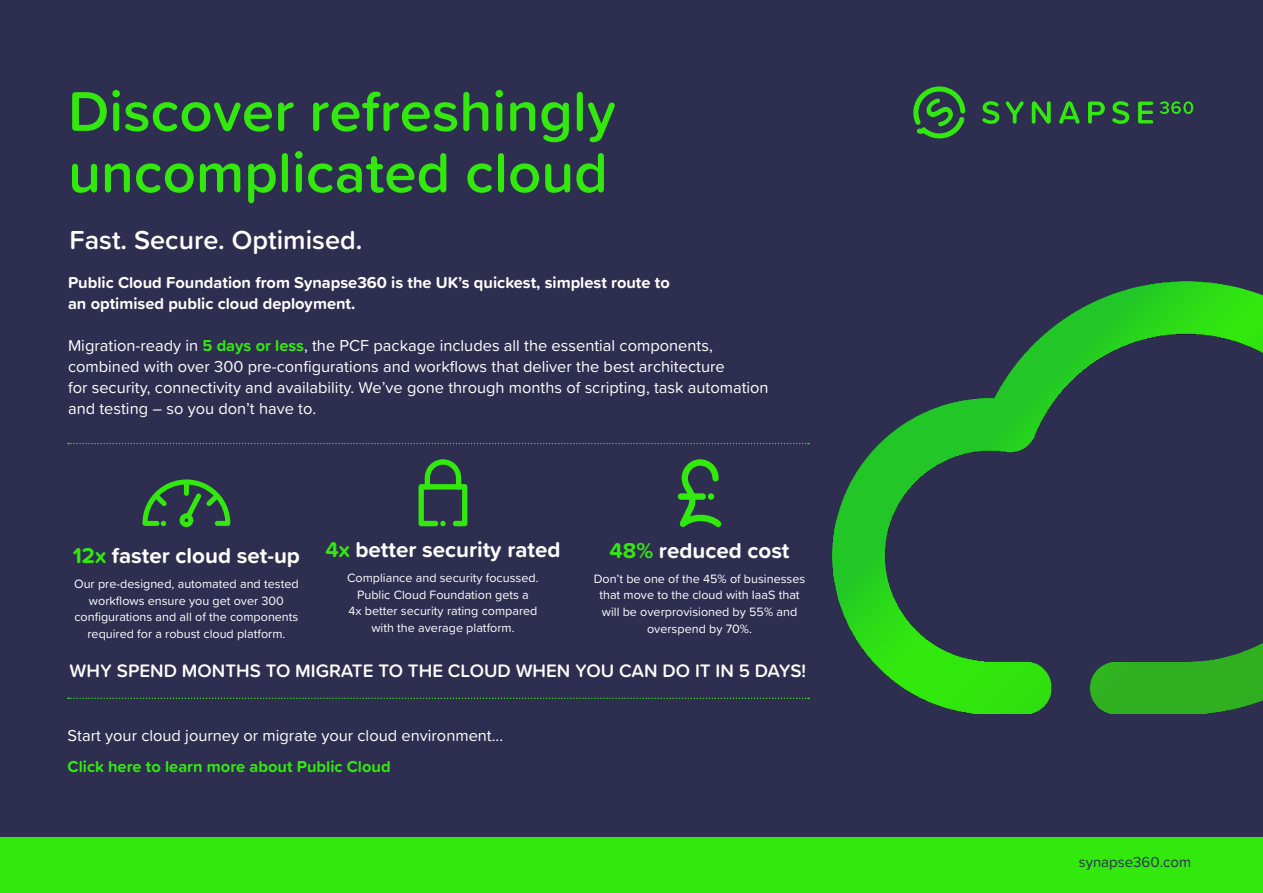
<style>
.page{position:relative;width:1263px;height:893px;background:#2e2e51}
.page>*{position:absolute;margin:0;border:0;box-sizing:border-box;transform-origin:0 0}
.t1{font:600 58.05px/61.2px "Proxima Soft";color:#32e80d}
.t2{font:600 27px "Proxima Soft";color:#fff}
.t3{font:700 22.35px "Proxima Soft";color:#fff}
.t4{font:600 18.75px "Proxima Soft";color:#fff}
.t5{font:16.5px/21px "Proxima Soft";color:#fff}
.t6{font:700 16.5px/21px "Proxima Soft";color:#fff}
.t7{font:700 16.5px "Proxima Soft";color:#32e80d}
.t8{font:15px "Proxima Soft";color:#2e2e51}
.t9{font:12.6px/16.8px "Proxima Soft";color:#fff;text-align:center}
.s1{font-weight:700;color:#33e80d}
.s2{color:#32e80d}
</style>
<div class="page">
<img style="left:836px;top:281px;width:427px;height:432px">
<img style="left:832px;top:520px;width:240px;height:193px">
<svg style="left:982px;top:101px;width:17px;height:23px"></svg>
<svg style="left:1006px;top:101px;width:17px;height:23px"></svg>
<svg style="left:1032px;top:101px;width:19px;height:23px"></svg>
<svg style="left:1059px;top:101px;width:20px;height:23px"></svg>
<svg style="left:1088px;top:102px;width:17px;height:22px"></svg>
<svg style="left:1112px;top:101px;width:17px;height:23px"></svg>
<svg style="left:1138px;top:102px;width:15px;height:21px"></svg>
<svg style="left:1160px;top:101px;width:33px;height:13px"></svg>
<svg style="left:913px;top:86px;width:52px;height:53px"></svg>
<svg style="left:418px;top:459px;width:49px;height:67px"></svg>
<svg style="left:679px;top:459px;width:43px;height:68px"></svg>
<div style="left:678px;top:493px;width:28px;height:7px;background:#32e90d;border-radius:3px"></div>
<svg style="left:142px;top:479px;width:88px;height:48px"></svg>
<svg style="left:68px;top:443px;width:741px;height:1px"></svg>
<svg style="left:68px;top:698px;width:741px;height:1px"></svg>
<div style="left:0;top:837px;width:1263px;height:56px;background:#32e80d"></div>
<h1 class="t1" style="left:68px;top:84px;width:549px">Discover refreshingly uncomplicated cloud</h1>
<h2 class="t2" style="left:70px;top:228px;width:294px">Fast. Secure. Optimised.</h2>
<h3 class="t6" style="left:68px;top:273px;width:603px">Public Cloud Foundation from Synapse360 is the UK’s quickest, simplest route to an optimised public cloud deployment.</h3>
<p class="t5" style="left:68px;top:336px;width:702px">Migration-ready in <span class="s1">5 days or less</span>, the PCF package includes all the essential components, combined with over 300 pre-configurations and workflows that deliver the best architecture<br>for security, connectivity and availability. We’ve gone through months of scripting, task automation and testing – so you don’t have to.</p>
<h3 class="t3" style="left:73px;top:546px;width:229px"><span class="s2">12x</span> faster cloud set-up</h3>
<p class="t9" style="left:74px;top:576px;width:226px">Our pre-designed, automated and tested workflows ensure you get over 300 configurations and all of the components required for a robust cloud platform.</p>
<h3 class="t3" style="left:325px;top:540px;width:237px"><span class="s2">4x</span> better security rated</h3>
<h3 class="t3" style="left:609px;top:541px;width:181px"><span class="s2">48%</span> reduced cost</h3>
<p class="t9" style="left:594px;top:571px;width:213px">Don’t be one of the 45% of businesses that move to the cloud with IaaS that will be overprovisioned by 55% and overspend by 70%.</p>
<p class="t9" style="left:347px;top:570px;width:193px">Compliance and security focussed.<br>Public Cloud Foundation gets a<br>4x better security rating compared with the average platform.</p>
<h3 class="t4" style="left:70px;top:663px;width:738px">WHY SPEND MONTHS TO MIGRATE TO THE CLOUD WHEN YOU CAN DO IT IN 5 DAYS!</h3>
<h3 class="t5" style="left:68px;top:726px;width:437px">Start your cloud journey or migrate your cloud environment...</h3>
<h3 class="t7" style="left:68px;top:760px;width:325px">Click here to learn more about Public Cloud</h3>
<p class="t8" style="left:1079px;top:856px;width:114px">synapse360.com</p>
</div>
